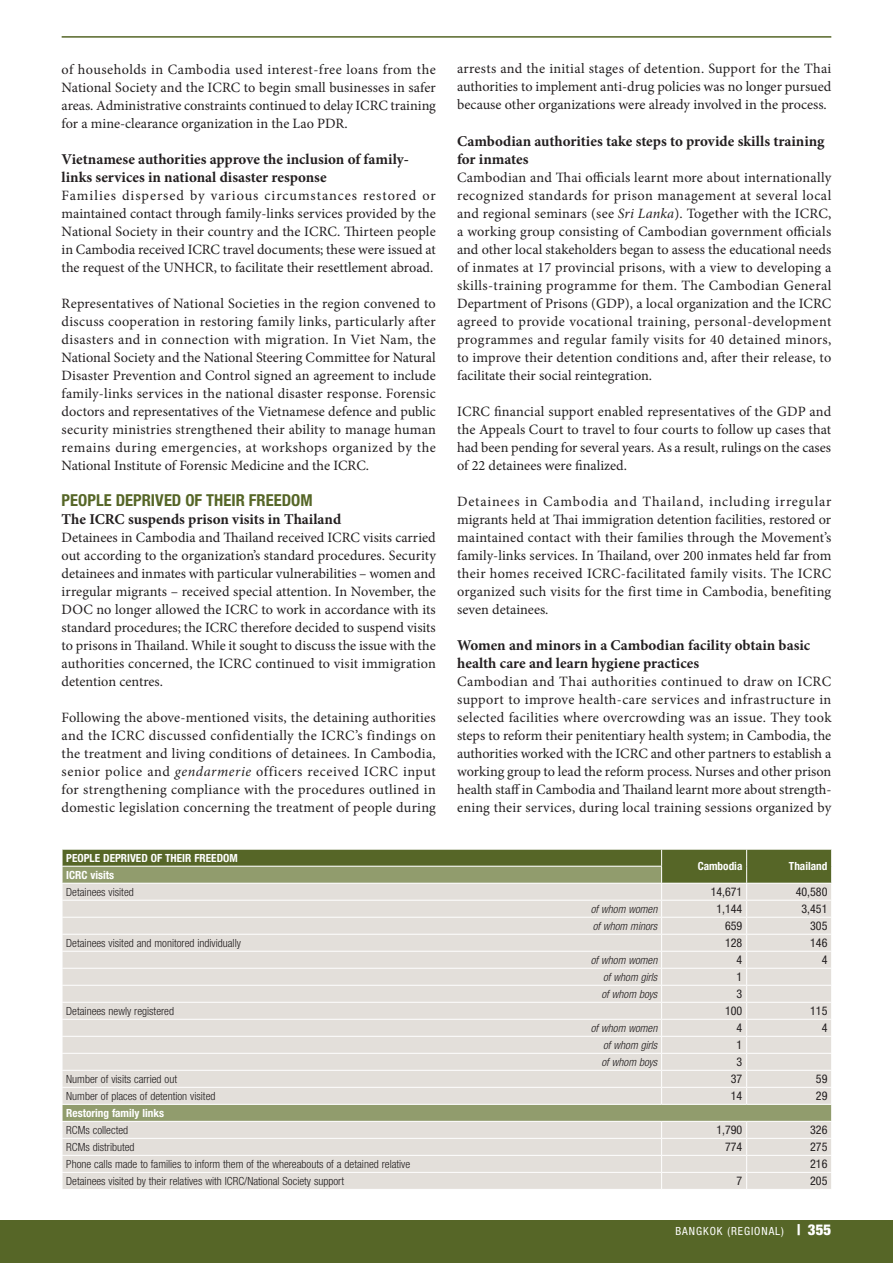
<style>
.page{position:relative;width:893px;height:1263px;background:#fff}
.page>*{position:absolute;margin:0;border:0;box-sizing:border-box;transform-origin:0 0}
.t1{font:700 condensed 16.5px "Helvetica Neue LT Std";letter-spacing:.005em;color:#566627}
.t2{font:700 15px/18px "Minion Pro";color:#231f20}
.t3{font:900 condensed 15px "Helvetica Neue LT Std";color:#fff}
.t4{font:14.25px/18px "Minion Pro";color:#231f20;text-align:justify}
.t5{font:condensed 12px "Helvetica Neue LT Std";color:#231f20}
.t6{font:300 condensed 11.25px "Helvetica Neue LT Std";color:#231f20}
.t7{font:italic 300 condensed 11.25px "Helvetica Neue LT Std";color:#231f20}
.t8{font:700 condensed 11.25px "Helvetica Neue LT Std";color:#fff}
.t9{font:condensed 11.25px "Helvetica Neue LT Std";color:#fff}
.s1{font-style:italic}
.s2{font-weight:400;font-size:11.25px}
</style>
<div class="page">
<div style="left:0;top:1220px;width:893px;height:43px;background:#566627"></div>
<hr style="left:62px;top:36px;width:769px;height:2px;background:#566627">
<svg style="left:62px;top:849px;width:770px;height:340px;background:#d5d4c8"></svg>
<p class="t4" style="left:62px;top:60px;width:376px">of households in Cambodia used interest-free loans from the National Society and the ICRC to begin small businesses in safer areas. Administrative constraints continued to delay ICRC training for a mine-clearance organization in the Lao PDR.</p>
<p class="t2" style="left:62px;top:150px;width:349px">Vietnamese authorities approve the inclusion of family&shy;links services in national disaster response</p>
<p class="t4" style="left:62px;top:186px;width:376px">Families dispersed by various circumstances restored or maintained contact through family-links services provided by the National Society in their country and the ICRC. Thirteen people in Cambodia received ICRC travel documents; these were issued at the request of the UNHCR, to facilitate their resettlement abroad.</p>
<p class="t4" style="left:62px;top:294px;width:376px">Representatives of National Societies in the region convened to discuss cooperation in restoring family links, particularly after disasters and in connection with migration. In Viet Nam, the National Society and the National Steering Committee for Natural Disaster Prevention and Control signed an agreement to include family-links services in the national disaster response. Forensic doctors and representatives of the Vietnamese defence and public security ministries strengthened their ability to manage human remains during emergencies, at workshops organized by the National Institute of Forensic Medicine and the ICRC.</p>
<p class="t1" style="left:62px;top:490px;width:252px">PEOPLE DEPRIVED OF THEIR FREEDOM</p>
<p class="t2" style="left:62px;top:510px;width:281px">The ICRC suspends prison visits in Thailand</p>
<p class="t4" style="left:62px;top:528px;width:376px">Detainees in Cambodia and Thailand received ICRC visits carried out according to the organization’s standard procedures. Security detainees and inmates with particular vulnerabilities – women and irregular migrants – received special attention. In November, the DOC no longer allowed the ICRC to work in accordance with its standard procedures; the ICRC therefore decided to suspend visits to prisons in Thailand. While it sought to discuss the issue with the authorities concerned, the ICRC continued to visit immigration detention centres.</p>
<p class="t4" style="left:62px;top:708px;width:376px">Following the above-mentioned visits, the detaining authorities and the ICRC discussed confidentially the ICRC’s findings on the treatment and living conditions of detainees. In Cambodia, senior police and <span class="s1">gendarmerie</span> officers received ICRC input for strengthening compliance with the procedures outlined in domestic legislation concerning the treatment of people during</p>
<p class="t4" style="left:457px;top:60px;width:376px">arrests and the initial stages of detention. Support for the Thai authorities to implement anti-drug policies was no longer pursued because other organizations were already involved in the process.</p>
<p class="t2" style="left:457px;top:132px;width:369px">Cambodian authorities take steps to provide skills training for inmates</p>
<p class="t4" style="left:457px;top:168px;width:376px">Cambodian and Thai officials learnt more about internationally recognized standards for prison management at several local and regional seminars (see <span class="s1">Sri Lanka</span>). Together with the ICRC, a working group consisting of Cambodian government officials and other local stakeholders began to assess the educational needs of inmates at 17 provincial prisons, with a view to developing a skills-training programme for them. The Cambodian General Department of Prisons (GDP), a local organization and the ICRC agreed to provide vocational training, personal-development programmes and regular family visits for 40 detained minors, to improve their detention conditions and, after their release, to facilitate their social reintegration.</p>
<p class="t4" style="left:457px;top:402px;width:376px">ICRC financial support enabled representatives of the GDP and the Appeals Court to travel to four courts to follow up cases that had been pending for several years. As a result, rulings on the cases of 22 detainees were finalized.</p>
<p class="t4" style="left:457px;top:492px;width:376px">Detainees in Cambodia and Thailand, including irregular migrants held at Thai immigration detention facilities, restored or maintained contact with their families through the Movement’s family-links services. In Thailand, over 200 inmates held far from their homes received ICRC-facilitated family visits. The ICRC organized such visits for the first time in Cambodia, benefiting seven detainees.</p>
<p class="t2" style="left:457px;top:636px;width:355px">Women and minors in a Cambodian facility obtain basic health care and learn hygiene practices</p>
<p class="t4" style="left:457px;top:672px;width:376px">Cambodian and Thai authorities continued to draw on ICRC support to improve health-care services and infrastructure in selected facilities where overcrowding was an issue. They took steps to reform their penitentiary health system; in Cambodia, the authorities worked with the ICRC and other partners to establish a working group to lead the reform process. Nurses and other prison health staff in Cambodia and Thailand learnt more about strength&shy;ening their services, during local training sessions organized by</p>
<p class="t8" style="left:66px;top:851px;width:173px">PEOPLE DEPRIVED OF THEIR FREEDOM</p>
<p class="t8" style="left:698px;top:859px;width:46px">Cambodia</p>
<p class="t8" style="left:789px;top:859px;width:40px">Thailand</p>
<p class="t8" style="left:66px;top:868px;width:49px">ICRC visits</p>
<p class="t6" style="left:66px;top:885px;width:69px">Detainees visited</p>
<p class="t5" style="left:711px;top:885px;width:33px">14,671</p>
<p class="t5" style="left:796px;top:885px;width:33px">40,580</p>
<p class="t7" style="left:591px;top:902px;width:68px">of whom women</p>
<p class="t5" style="left:716px;top:902px;width:27px">1,144</p>
<p class="t5" style="left:801px;top:902px;width:27px">3,451</p>
<p class="t7" style="left:593px;top:919px;width:66px">of whom minors</p>
<p class="t5" style="left:725px;top:919px;width:19px">659</p>
<p class="t5" style="left:810px;top:919px;width:19px">305</p>
<p class="t6" style="left:66px;top:936px;width:176px">Detainees visited and monitored individually</p>
<p class="t5" style="left:725px;top:936px;width:19px">128</p>
<p class="t5" style="left:810px;top:936px;width:19px">146</p>
<p class="t7" style="left:591px;top:953px;width:68px">of whom women</p>
<p class="t5" style="left:737px;top:953px;width:7px">4</p>
<p class="t5" style="left:822px;top:953px;width:7px">4</p>
<p class="t7" style="left:603px;top:970px;width:56px">of whom girls</p>
<p class="t5" style="left:737px;top:970px;width:7px">1</p>
<p class="t7" style="left:601px;top:987px;width:57px">of whom boys</p>
<p class="t5" style="left:737px;top:987px;width:7px">3</p>
<p class="t6" style="left:66px;top:1004px;width:109px">Detainees newly registered</p>
<p class="t5" style="left:725px;top:1004px;width:19px">100</p>
<p class="t5" style="left:810px;top:1004px;width:19px">115</p>
<p class="t7" style="left:591px;top:1021px;width:68px">of whom women</p>
<p class="t5" style="left:737px;top:1021px;width:7px">4</p>
<p class="t5" style="left:822px;top:1021px;width:7px">4</p>
<p class="t7" style="left:603px;top:1038px;width:56px">of whom girls</p>
<p class="t5" style="left:737px;top:1038px;width:7px">1</p>
<p class="t7" style="left:601px;top:1055px;width:57px">of whom boys</p>
<p class="t5" style="left:737px;top:1055px;width:7px">3</p>
<p class="t6" style="left:66px;top:1072px;width:112px">Number of visits carried out</p>
<p class="t5" style="left:731px;top:1072px;width:13px">37</p>
<p class="t5" style="left:816px;top:1072px;width:13px">59</p>
<p class="t6" style="left:66px;top:1089px;width:151px">Number of places of detention visited</p>
<p class="t5" style="left:731px;top:1089px;width:13px">14</p>
<p class="t5" style="left:816px;top:1089px;width:13px">29</p>
<p class="t8" style="left:66px;top:1106px;width:99px">Restoring family links</p>
<p class="t6" style="left:66px;top:1123px;width:63px">RCMs collected</p>
<p class="t5" style="left:716px;top:1123px;width:27px">1,790</p>
<p class="t5" style="left:810px;top:1123px;width:19px">326</p>
<p class="t6" style="left:66px;top:1140px;width:70px">RCMs distributed</p>
<p class="t5" style="left:725px;top:1140px;width:19px">774</p>
<p class="t5" style="left:810px;top:1140px;width:19px">275</p>
<p class="t6" style="left:66px;top:1157px;width:345px">Phone calls made to families to inform them of the whereabouts of a detained relative</p>
<p class="t5" style="left:810px;top:1157px;width:19px">216</p>
<p class="t6" style="left:66px;top:1174px;width:279px">Detainees visited by their relatives with ICRC/National Society support</p>
<p class="t5" style="left:737px;top:1174px;width:7px">7</p>
<p class="t5" style="left:810px;top:1174px;width:19px">205</p>
<p class="t9" style="left:675px;top:1225px;width:35px">BANGKOK</p>
<p class="t9" style="left:727px;top:1225px;width:31px">(REGIONAL</p>
<p class="t3" style="left:781px;top:1221px;width:52px"><span class="s2">)</span> | 355</p>
</div>
